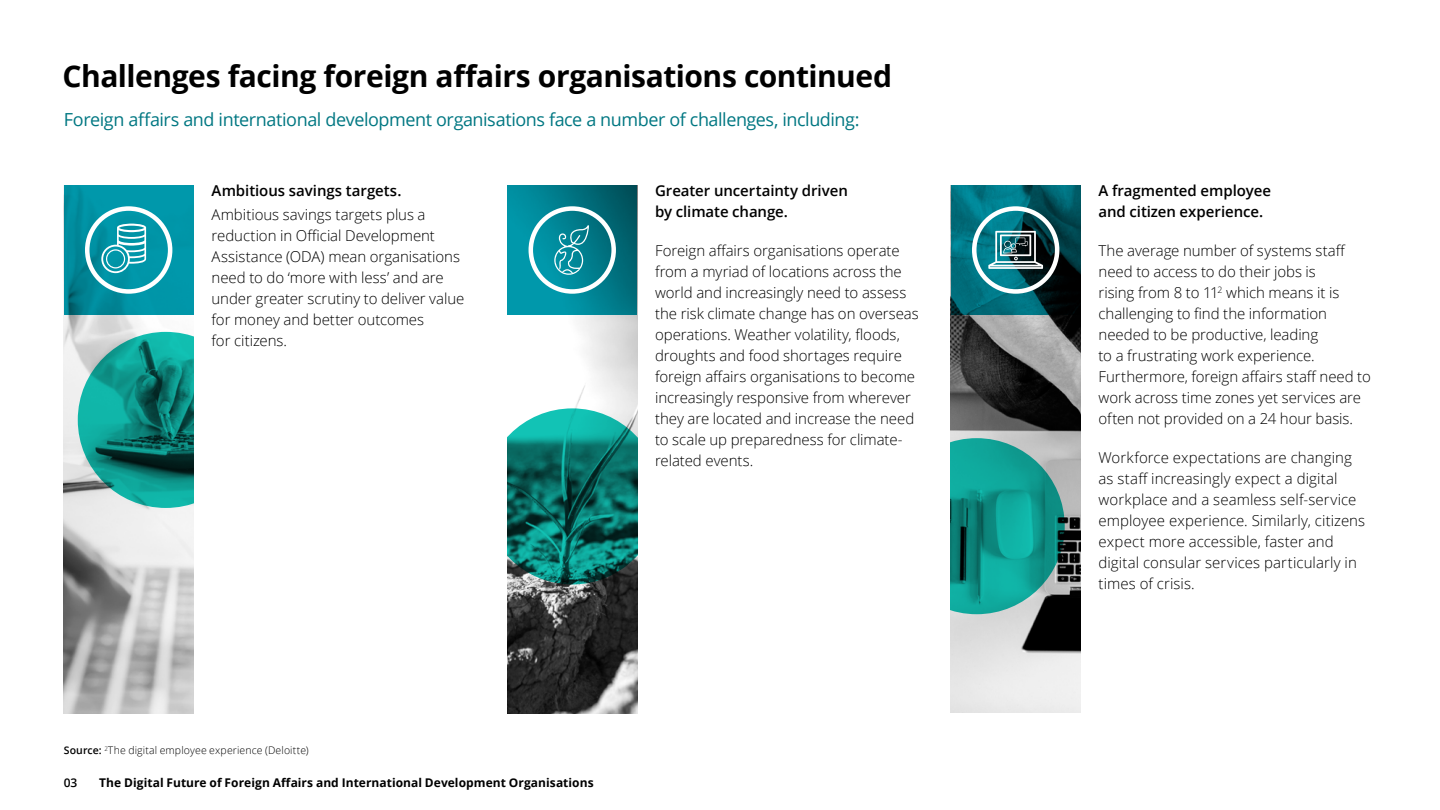
<style>
.page{position:relative;width:1440px;height:810px;background:#fff}
.page>*{position:absolute;margin:0;border:0;box-sizing:border-box;transform-origin:0 0}
.t1{font:700 30px "Open Sans";letter-spacing:-.015em;color:#000}
.t2{font:18px "Open Sans";letter-spacing:-.025em;color:#007782}
.t3{font:300 15px/21px "Open Sans";letter-spacing:-.005em;color:#000}
.t4{font:600 15px/21px "Open Sans";letter-spacing:-.005em;color:#000}
.t5{font:700 12px "Open Sans";letter-spacing:.005em;color:#000}
.t6{font:600 12px "Open Sans";color:#000}
.t7{font:300 10.5px "Open Sans";letter-spacing:.01em;color:#000}
.s1{font-weight:600}
</style>
<div class="page">
<img style="left:951px;top:315px;width:130px;height:397px">
<img style="left:507px;top:315px;width:130px;height:399px">
<img style="left:64px;top:315px;width:130px;height:399px">
<svg style="left:951px;top:185px;width:130px;height:130px;background:#0c5e69"></svg>
<svg style="left:951px;top:438px;width:114px;height:176px;background:#26998f"></svg>
<svg style="left:507px;top:185px;width:130px;height:130px;background:#0b8594"></svg>
<svg style="left:507px;top:408px;width:130px;height:176px;background:#1b7b74"></svg>
<svg style="left:78px;top:332px;width:116px;height:176px;background:#2d958d"></svg>
<svg style="left:64px;top:185px;width:130px;height:130px;background:#0c96a7"></svg>
<svg style="left:101px;top:224px;width:45px;height:49px"></svg>
<div style="left:85px;top:206px;width:87px;height:88px;border:4px solid #fff;border-radius:50%"></div>
<svg style="left:554px;top:225px;width:35px;height:50px;background:#2e9ba8"></svg>
<div style="left:529px;top:206px;width:87px;height:88px;border:4px solid #fff;border-radius:50%"></div>
<svg style="left:988px;top:231px;width:55px;height:38px;background:#568085"></svg>
<div style="left:972px;top:206px;width:87px;height:88px;border:4px solid #fff;border-radius:50%"></div>
<h1 class="t1" style="left:63px;top:55px;width:831px">Challenges facing foreign affairs organisations continued</h1>
<p class="t2" style="left:64px;top:107px;width:797px">Foreign affairs and international development organisations face a number of challenges, including:</p>
<p class="t4" style="left:212px;top:180px;width:191px">Ambitious savings targets.</p>
<p class="t3" style="left:212px;top:204px;width:254px">Ambitious savings targets plus a reduction in Official Development<br>Assistance (ODA) mean organisations need to do ‘more with less’ and are under greater scrutiny to deliver value for money and better outcomes<br>for citizens.</p>
<p class="t4" style="left:655px;top:180px;width:194px">Greater uncertainty driven by climate change.</p>
<p class="t3" style="left:655px;top:240px;width:265px">Foreign affairs organisations operate from a myriad of locations across the world and increasingly need to assess the risk climate change has on overseas operations. Weather volatility, floods, droughts and food shortages require foreign affairs organisations to become increasingly responsive from wherever they are located and increase the need to scale up preparedness for climate&shy;related events.</p>
<p class="t7" style="left:64px;top:743px;width:246px"><span class="s1">Source:</span> <sup>2</sup>The digital employee experience (Deloitte)</p>
<p class="t6" style="left:64px;top:774px;width:15px">03</p>
<p class="t5" style="left:99px;top:774px;width:496px">The Digital Future of Foreign Affairs and International Development Organisations</p>
<p class="t4" style="left:1099px;top:180px;width:174px">A fragmented employee and citizen experience.</p>
<p class="t3" style="left:1099px;top:240px;width:274px">The average number of systems staff need to access to do their jobs is<br>rising from 8 to 11<sup>2</sup> which means it is challenging to find the information needed to be productive, leading<br>to a frustrating work experience.<br>Furthermore, foreign affairs staff need to work across time zones yet services are often not provided on a 24 hour basis.</p>
<p class="t3" style="left:1099px;top:447px;width:268px">Workforce expectations are changing as staff increasingly expect a digital workplace and a seamless self-service employee experience. Similarly, citizens expect more accessible, faster and digital consular services particularly in times of crisis.</p>
</div>
